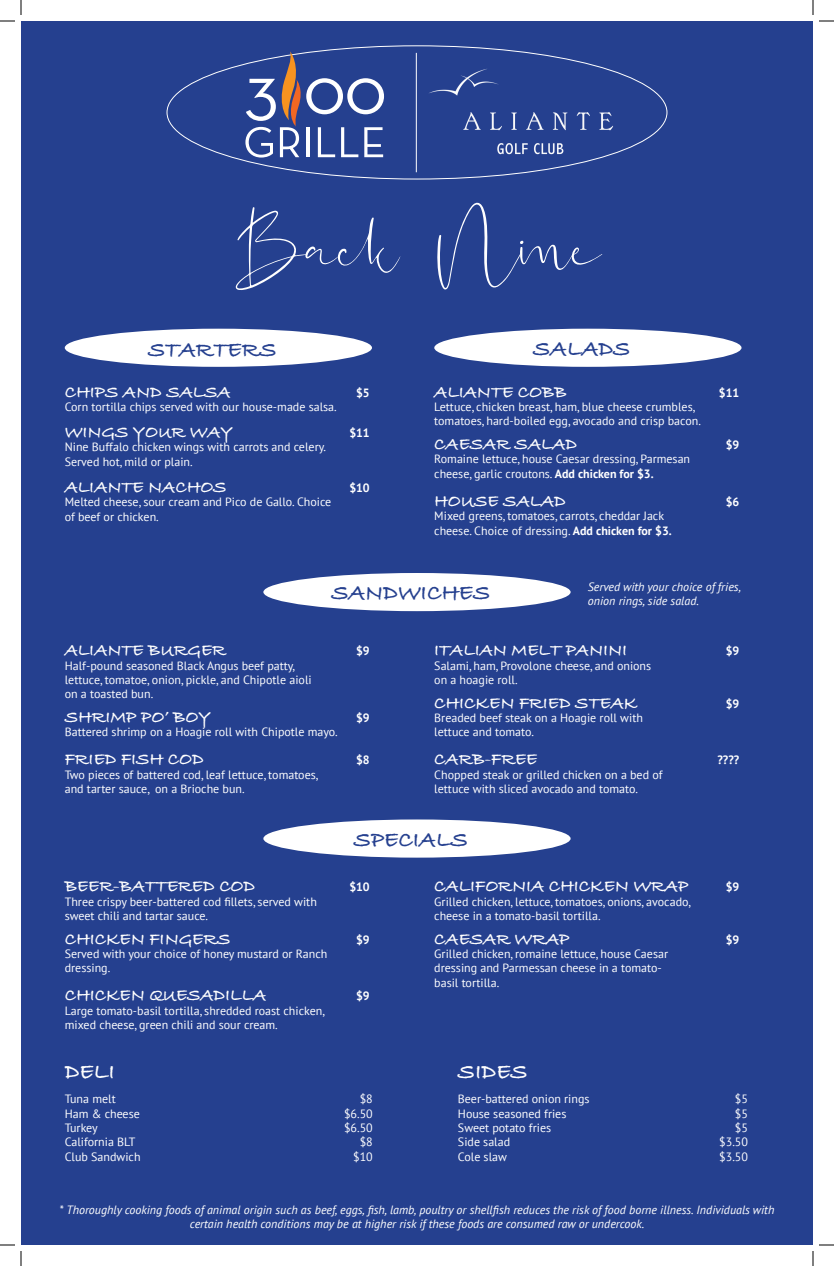
<style>
.page{position:relative;width:834px;height:1266px;background:#fff}
.page>*{position:absolute;margin:0;border:0;box-sizing:border-box;transform-origin:0 0}
.t1{font:84.6px "Robind";color:#fff}
.t2{font:69.4px "Neutraface Text";color:#fff}
.t3{font:700 23px "Bradley Hand ITCTT";color:#25408f}
.t4{font:700 23px "Bradley Hand ITCTT";color:#fff}
.t5{font:700 18px "Bradley Hand ITCTT";color:#fff}
.t6{font:12px "PT Sans";color:#fff}
.t7{font:italic 12px/14.4px "PT Sans";color:#fff}
.t8{font:700 12px "PT Sans";color:#fff}
.s1{font-weight:700}
</style>
<div class="page">
<div style="left:21px;top:21px;width:792px;height:1224px;background:#25408f"></div>
<svg style="left:245px;top:51px;width:59px;height:107px"></svg>
<hr style="left:306px;top:127px;width:4px;height:30px;background:#fff">
<svg style="left:318px;top:127px;width:17px;height:30px"></svg>
<svg style="left:341px;top:127px;width:17px;height:30px"></svg>
<svg style="left:364px;top:127px;width:19px;height:30px"></svg>
<img style="left:429px;top:67px;width:188px;height:88px">
<hr style="left:416px;top:53px;width:1px;height:119px;background:#fff">
<div style="left:65px;top:329px;width:307px;height:38px;background:#fff;border-radius:50%"></div>
<div style="left:263px;top:573px;width:308px;height:38px;background:#fff;border-radius:50%"></div>
<div style="left:263px;top:819px;width:308px;height:39px;background:#fff;border-radius:50%"></div>
<div style="left:434px;top:329px;width:308px;height:38px;background:#fff;border-radius:50%"></div>
<svg style="left:0;top:0;width:22px;height:22px"></svg>
<svg style="left:0;top:1244px;width:22px;height:22px"></svg>
<svg style="left:812px;top:0;width:22px;height:22px"></svg>
<svg style="left:812px;top:1244px;width:22px;height:22px"></svg>
<p class="t2" style="left:244px;top:47px;width:144px">3 00</p>
<p class="t1" style="left:234px;top:203px;width:368px">Back Nine</p>
<p class="t3" style="left:148px;top:332px;width:130px">STARTERS</p>
<p class="t5" style="left:65px;top:378px;width:167px">CHIPS AND SALSA</p>
<p class="t8" style="left:356px;top:384px;width:15px">$5</p>
<p class="t6" style="left:65px;top:399px;width:274px">Corn tortilla chips served with our house-made salsa.</p>
<p class="t5" style="left:65px;top:418px;width:170px">WINGS YOUR WAY</p>
<p class="t8" style="left:349px;top:425px;width:22px">$11</p>
<p class="t6" style="left:65px;top:439px;width:263px">Nine Buffalo chicken wings with carrots and celery.</p>
<p class="t6" style="left:65px;top:454px;width:129px">Served hot, mild or plain.</p>
<p class="t5" style="left:65px;top:473px;width:163px">ALIANTE NACHOS</p>
<p class="t8" style="left:349px;top:480px;width:22px">$10</p>
<p class="t6" style="left:65px;top:494px;width:268px">Melted cheese, sour cream and Pico de Gallo. Choice</p>
<p class="t6" style="left:65px;top:509px;width:96px">of beef or chicken.</p>
<p class="t3" style="left:533px;top:331px;width:99px">SALADS</p>
<p class="t5" style="left:434px;top:378px;width:134px">ALIANTE COBB</p>
<p class="t8" style="left:719px;top:384px;width:22px">$11</p>
<p class="t6" style="left:434px;top:399px;width:262px">Lettuce, chicken breast, ham, blue cheese crumbles,</p>
<p class="t6" style="left:434px;top:413px;width:268px">tomatoes, hard-boiled egg, avocado and crisp bacon.</p>
<p class="t5" style="left:434px;top:430px;width:144px">CAESAR SALAD</p>
<p class="t8" style="left:726px;top:437px;width:15px">$9</p>
<p class="t6" style="left:434px;top:451px;width:257px">Romaine lettuce, house Caesar dressing, Parmesan</p>
<p class="t6" style="left:434px;top:466px;width:221px">cheese, garlic croutons. <span class="s1">Add chicken for $3.</span></p>
<p class="t5" style="left:434px;top:487px;width:133px">HOUSE SALAD</p>
<p class="t8" style="left:726px;top:494px;width:15px">$6</p>
<p class="t6" style="left:434px;top:508px;width:231px">Mixed greens, tomatoes, carrots, cheddar Jack</p>
<p class="t6" style="left:434px;top:523px;width:239px">cheese. Choice of dressing. <span class="s1">Add chicken for $3.</span></p>
<p class="t3" style="left:331px;top:575px;width:160px">SANDWICHES</p>
<p class="t7" style="left:588px;top:579px;width:154px">Served with your choice of fries, onion rings, side salad.</p>
<p class="t5" style="left:65px;top:637px;width:163px">ALIANTE BURGER</p>
<p class="t8" style="left:356px;top:643px;width:15px">$9</p>
<p class="t6" style="left:65px;top:658px;width:232px">Half-pound seasoned Black Angus beef patty,</p>
<p class="t6" style="left:65px;top:672px;width:248px">lettuce, tomatoe, onion, pickle, and Chipotle aioli</p>
<p class="t6" style="left:65px;top:687px;width:90px">on a toasted bun.</p>
<p class="t5" style="left:65px;top:703px;width:148px">SHRIMP PO’ BOY</p>
<p class="t8" style="left:356px;top:710px;width:15px">$9</p>
<p class="t6" style="left:65px;top:725px;width:275px">Battered shrimp on a Hoagie roll with Chipotle mayo.</p>
<p class="t5" style="left:65px;top:746px;width:141px">FRIED FISH COD</p>
<p class="t8" style="left:356px;top:752px;width:15px">$8</p>
<p class="t6" style="left:65px;top:767px;width:255px">Two pieces of battered cod, leaf lettuce, tomatoes,</p>
<p class="t6" style="left:65px;top:781px;width:181px">and tarter sauce, on a Brioche bun.</p>
<p class="t5" style="left:434px;top:637px;width:194px">ITALIAN MELT PANINI</p>
<p class="t8" style="left:726px;top:643px;width:15px">$9</p>
<p class="t6" style="left:434px;top:658px;width:218px">Salami, ham, Provolone cheese, and onions</p>
<p class="t6" style="left:434px;top:672px;width:85px">on a hoagie roll.</p>
<p class="t5" style="left:434px;top:689px;width:205px">CHICKEN FRIED STEAK</p>
<p class="t8" style="left:726px;top:695px;width:15px">$9</p>
<p class="t6" style="left:434px;top:710px;width:210px">Breaded beef steak on a Hoagie roll with</p>
<p class="t6" style="left:434px;top:725px;width:101px">lettuce and tomato.</p>
<p class="t5" style="left:434px;top:746px;width:105px">CARB-FREE</p>
<p class="t8" style="left:718px;top:752px;width:23px">????</p>
<p class="t6" style="left:434px;top:767px;width:230px">Chopped steak or grilled chicken on a bed of</p>
<p class="t6" style="left:434px;top:781px;width:205px">lettuce with sliced avocado and tomato.</p>
<p class="t3" style="left:354px;top:822px;width:115px">SPECIALS</p>
<p class="t5" style="left:65px;top:872px;width:192px">BEER-BATTERED COD</p>
<p class="t8" style="left:349px;top:879px;width:22px">$10</p>
<p class="t6" style="left:65px;top:894px;width:254px">Three crispy beer-battered cod fillets, served with</p>
<p class="t6" style="left:65px;top:908px;width:145px">sweet chili and tartar sauce.</p>
<p class="t5" style="left:65px;top:925px;width:167px">CHICKEN FINGERS</p>
<p class="t8" style="left:356px;top:931px;width:15px">$9</p>
<p class="t6" style="left:65px;top:946px;width:264px">Served with your choice of honey mustard or Ranch</p>
<p class="t6" style="left:65px;top:960px;width:47px">dressing.</p>
<p class="t5" style="left:65px;top:982px;width:203px">CHICKEN QUESADILLA</p>
<p class="t8" style="left:356px;top:988px;width:15px">$9</p>
<p class="t6" style="left:65px;top:1003px;width:262px">Large tomato-basil tortilla, shredded roast chicken,</p>
<p class="t6" style="left:65px;top:1017px;width:215px">mixed cheese, green chili and sour cream.</p>
<p class="t5" style="left:434px;top:872px;width:255px">CALIFORNIA CHICKEN WRAP</p>
<p class="t8" style="left:726px;top:879px;width:15px">$9</p>
<p class="t6" style="left:434px;top:894px;width:258px">Grilled chicken, lettuce, tomatoes, onions, avocado,</p>
<p class="t6" style="left:434px;top:908px;width:168px">cheese in a tomato-basil tortilla.</p>
<p class="t5" style="left:434px;top:925px;width:137px">CAESAR WRAP</p>
<p class="t8" style="left:726px;top:931px;width:15px">$9</p>
<p class="t6" style="left:434px;top:946px;width:235px">Grilled chicken, romaine lettuce, house Caesar</p>
<p class="t6" style="left:434px;top:960px;width:229px">dressing and Parmessan cheese in a tomato-</p>
<p class="t6" style="left:434px;top:975px;width:67px">basil tortilla.</p>
<p class="t4" style="left:65px;top:1054px;width:52px">DELI</p>
<p class="t4" style="left:458px;top:1054px;width:71px">SIDES</p>
<p class="t6" style="left:65px;top:1091px;width:53px">Tuna melt</p>
<p class="t6" style="left:360px;top:1091px;width:15px">$8</p>
<p class="t6" style="left:65px;top:1106px;width:77px">Ham &amp; cheese</p>
<p class="t6" style="left:344px;top:1106px;width:30px">$6.50</p>
<p class="t6" style="left:65px;top:1120px;width:34px">Turkey</p>
<p class="t6" style="left:344px;top:1120px;width:30px">$6.50</p>
<p class="t6" style="left:65px;top:1134px;width:72px">California BLT</p>
<p class="t6" style="left:360px;top:1134px;width:15px">$8</p>
<p class="t6" style="left:65px;top:1149px;width:77px">Club Sandwich</p>
<p class="t6" style="left:353px;top:1149px;width:21px">$10</p>
<p class="t6" style="left:458px;top:1091px;width:133px">Beer-battered onion rings</p>
<p class="t6" style="left:735px;top:1091px;width:15px">$5</p>
<p class="t6" style="left:458px;top:1106px;width:110px">House seasoned fries</p>
<p class="t6" style="left:735px;top:1106px;width:15px">$5</p>
<p class="t6" style="left:458px;top:1120px;width:95px">Sweet potato fries</p>
<p class="t6" style="left:735px;top:1120px;width:15px">$5</p>
<p class="t6" style="left:458px;top:1134px;width:54px">Side salad</p>
<p class="t6" style="left:719px;top:1134px;width:30px">$3.50</p>
<p class="t6" style="left:458px;top:1149px;width:50px">Cole slaw</p>
<p class="t6" style="left:719px;top:1149px;width:30px">$3.50</p>
<p class="t7" style="left:60px;top:1202px;width:716px;text-align:center">* Thoroughly cooking foods of animal origin such as beef, eggs, fish, lamb, poultry or shellfish reduces the risk of food borne illness. Individuals with certain health conditions may be at higher risk if these foods are consumed raw or undercook.</p>
</div>
